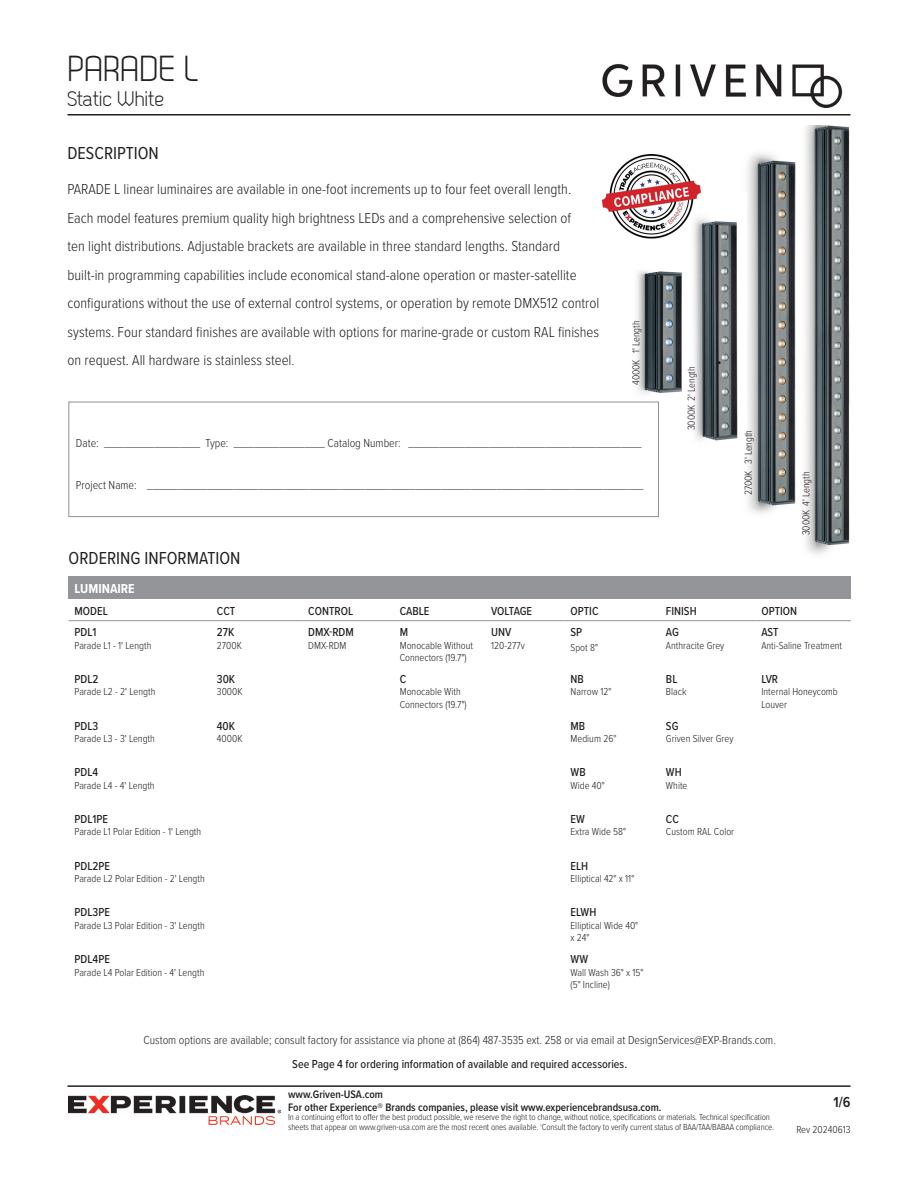
<style>
.page{position:relative;width:918px;height:1188px;background:#fff}
.page>*{position:absolute;margin:0;border:0;box-sizing:border-box;transform-origin:0 0}
.t1{font:36px "Dekar";color:#231f20}
.t2{font:21px "Dekar";color:#231f20}
.t3{font:18px "Proxima Nova Cond";color:#231f20}
.Description_Text{font:300 15px/28.5px "Proxima Nova Cond";color:#231f20}
.t4{font:600 15px "Proxima Nova Cond";color:#231f20}
.Ordering_Info_Title{font:700 13.5px "Proxima Nova Cond";color:#fff}
.Ordering_Info_Text{font:300 12px "Proxima Nova Cond";color:#231f20}
.Ordering_Info_Text-2{font:500 12px "Proxima Nova Cond";color:#231f20}
.t5{font:600 11.25px/12.8px "Proxima Nova Cond";color:#231f20}
.Ordering_Info_Text-3{font:300 10.5px/12.6px "Proxima Nova Cond";color:#231f20}
.Master{font:300 10.5px "Proxima Nova Cond";letter-spacing:-.01em;color:#231f20}
.t6{font:300 9px/9.8px "Proxima Nova Cond";letter-spacing:-.01em;color:#231f20}
.s1{font-size:13.5px}
</style>
<div class="page">
<img style="left:602px;top:64px;width:241px;height:44px">
<hr style="left:68px;top:114px;width:782px;height:2px;background:#231f20">
<hr style="left:68px;top:1085px;width:782px;height:2px;background:#231f20">
<img style="left:68px;top:1095px;width:212px;height:30px">
<img style="left:637px;top:271px;width:45px;height:123px">
<img style="left:747px;top:153px;width:49px;height:360px">
<img style="left:805px;top:126px;width:45px;height:429px">
<img style="left:693px;top:218px;width:45px;height:223px">
<div style="left:69px;top:402px;width:590px;height:115px;border:1px solid #8e9093"></div>
<div style="left:69px;top:577px;width:782px;height:22px;background:#939598"></div>
<hr style="left:211px;top:620px;width:91px;height:1px;background:#939598">
<hr style="left:69px;top:620px;width:142px;height:1px;background:#939598">
<hr style="left:302px;top:620px;width:92px;height:1px;background:#939598">
<hr style="left:394px;top:620px;width:91px;height:1px;background:#939598">
<hr style="left:485px;top:620px;width:80px;height:1px;background:#939598">
<hr style="left:565px;top:620px;width:95px;height:1px;background:#939598">
<hr style="left:660px;top:620px;width:95px;height:1px;background:#939598">
<hr style="left:755px;top:620px;width:96px;height:1px;background:#939598">
<img style="left:602px;top:155px;width:99px;height:84px">
<h1 class="t1" style="left:68px;top:51px;width:133px">PARADE L</h1>
<h2 class="t2" style="left:68px;top:89px;width:98px">Static White</h2>
<h1 class="t3" style="left:68px;top:140px;width:93px">DESCRIPTION</h1>
<p class="Description_Text" style="left:68px;top:174px;width:533px">PARADE L linear luminaires are available in one-foot increments up to four feet overall length.<br>Each model features premium quality high brightness LEDs and a comprehensive selection of<br>ten light distributions. Adjustable brackets are available in three standard lengths. Standard built-in programming capabilities include economical stand-alone operation or master-satellite configurations without the use of external control systems, or operation by remote DMX512 control systems. Four standard finishes are available with options for marine-grade or custom RAL finishes on request. All hardware is stainless steel<span class="s1">.</span></p>
<p class="Master" style="left:628px;top:385px;width:65px;rotate:-90deg">4000K 1' Length</p>
<h1 class="Ordering_Info_Text" style="left:76px;top:434px;width:567px">Date: ___________________ Type: __________________ Catalog Number: ______________________________________________</h1>
<h1 class="Ordering_Info_Text" style="left:76px;top:476px;width:569px">Project Name: __________________________________________________________________________________________________</h1>
<p class="Master" style="left:683px;top:430px;width:65px;rotate:-90deg">3000K 2' Length</p>
<p class="Master" style="left:741px;top:495px;width:67px;rotate:-90deg">2700K 3' Length</p>
<p class="Master" style="left:798px;top:535px;width:65px;rotate:-90deg">3000K 4' Length</p>
<h1 class="t3" style="left:69px;top:545px;width:173px">ORDERING INFORMATION</h1>
<p class="Ordering_Info_Title" style="left:75px;top:579px;width:62px">LUMINAIRE</p>
<p class="Ordering_Info_Text-2" style="left:75px;top:602px;width:35px">MODEL</p>
<p class="Ordering_Info_Text-2" style="left:217px;top:602px;width:20px">CCT</p>
<p class="Ordering_Info_Text-2" style="left:308px;top:602px;width:46px">CONTROL</p>
<p class="Ordering_Info_Text-2" style="left:400px;top:602px;width:31px">CABLE</p>
<p class="Ordering_Info_Text-2" style="left:491px;top:602px;width:43px">VOLTAGE</p>
<p class="Ordering_Info_Text-2" style="left:571px;top:602px;width:29px">OPTIC</p>
<p class="Ordering_Info_Text-2" style="left:666px;top:602px;width:32px">FINISH</p>
<p class="Ordering_Info_Text-2" style="left:761px;top:602px;width:37px">OPTION</p>
<p class="Ordering_Info_Text-2" style="left:75px;top:623px;width:24px">PDL1</p>
<p class="Ordering_Info_Text-3" style="left:75px;top:638px;width:78px">Parade L1 - 1' Length</p>
<p class="Ordering_Info_Text-2" style="left:571px;top:623px;width:13px">SP</p>
<p class="Ordering_Info_Text-3" style="left:571px;top:640px;width:29px">Spot 8°</p>
<p class="Ordering_Info_Text-2" style="left:666px;top:623px;width:14px">AG</p>
<p class="Ordering_Info_Text-3" style="left:666px;top:638px;width:60px">Anthracite Grey</p>
<p class="Ordering_Info_Text-2" style="left:761px;top:623px;width:19px">AST</p>
<p class="Ordering_Info_Text-3" style="left:761px;top:638px;width:82px">Anti-Saline Treatment</p>
<p class="Ordering_Info_Text-2" style="left:217px;top:623px;width:19px">27K</p>
<p class="Ordering_Info_Text-3" style="left:217px;top:638px;width:26px">2700K</p>
<p class="Ordering_Info_Text-2" style="left:308px;top:623px;width:47px">DMX-RDM</p>
<p class="Ordering_Info_Text-3" style="left:308px;top:638px;width:40px">DMX-RDM</p>
<p class="Ordering_Info_Text-2" style="left:400px;top:623px;width:10px">M</p>
<p class="Ordering_Info_Text-3" style="left:400px;top:638px;width:75px">Monocable Without<br>Connectors (19.7")</p>
<p class="Ordering_Info_Text-2" style="left:491px;top:623px;width:22px">UNV</p>
<p class="Ordering_Info_Text-3" style="left:491px;top:638px;width:35px">120-277v</p>
<p class="Ordering_Info_Text-2" style="left:75px;top:670px;width:25px">PDL2</p>
<p class="Ordering_Info_Text-3" style="left:75px;top:685px;width:82px">Parade L2 - 2' Length</p>
<p class="Ordering_Info_Text-2" style="left:217px;top:670px;width:20px">30K</p>
<p class="Ordering_Info_Text-3" style="left:217px;top:685px;width:27px">3000K</p>
<p class="Ordering_Info_Text-2" style="left:400px;top:670px;width:8px">C</p>
<p class="Ordering_Info_Text-3" style="left:400px;top:685px;width:69px">Monocable With<br>Connectors (19.7")</p>
<p class="Ordering_Info_Text-2" style="left:571px;top:670px;width:15px">NB</p>
<p class="Ordering_Info_Text-3" style="left:571px;top:685px;width:42px">Narrow 12°</p>
<p class="Ordering_Info_Text-2" style="left:666px;top:670px;width:13px">BL</p>
<p class="Ordering_Info_Text-3" style="left:666px;top:685px;width:22px">Black</p>
<p class="Ordering_Info_Text-2" style="left:761px;top:670px;width:18px">LVR</p>
<p class="Ordering_Info_Text-3" style="left:761px;top:685px;width:78px">Internal Honeycomb<br>Louver</p>
<p class="Ordering_Info_Text-2" style="left:75px;top:717px;width:25px">PDL3</p>
<p class="Ordering_Info_Text-3" style="left:75px;top:732px;width:82px">Parade L3 - 3' Length</p>
<p class="Ordering_Info_Text-2" style="left:217px;top:717px;width:20px">40K</p>
<p class="Ordering_Info_Text-3" style="left:217px;top:732px;width:27px">4000K</p>
<p class="Ordering_Info_Text-2" style="left:571px;top:717px;width:16px">MB</p>
<p class="Ordering_Info_Text-3" style="left:571px;top:732px;width:47px">Medium 26°</p>
<p class="Ordering_Info_Text-2" style="left:666px;top:717px;width:14px">SG</p>
<p class="Ordering_Info_Text-3" style="left:666px;top:732px;width:69px">Griven Silver Grey</p>
<p class="Ordering_Info_Text-2" style="left:75px;top:763px;width:25px">PDL4</p>
<p class="Ordering_Info_Text-3" style="left:75px;top:778px;width:82px">Parade L4 - 4' Length</p>
<p class="Ordering_Info_Text-2" style="left:571px;top:763px;width:17px">WB</p>
<p class="Ordering_Info_Text-3" style="left:571px;top:778px;width:36px">Wide 40°</p>
<p class="Ordering_Info_Text-2" style="left:666px;top:763px;width:17px">WH</p>
<p class="Ordering_Info_Text-3" style="left:666px;top:778px;width:23px">White</p>
<p class="Ordering_Info_Text-2" style="left:75px;top:810px;width:35px">PDL1PE</p>
<p class="Ordering_Info_Text-3" style="left:75px;top:825px;width:128px">Parade L1 Polar Edition - 1' Length</p>
<p class="Ordering_Info_Text-2" style="left:571px;top:810px;width:16px">EW</p>
<p class="Ordering_Info_Text-3" style="left:571px;top:825px;width:57px">Extra Wide 58°</p>
<p class="Ordering_Info_Text-2" style="left:666px;top:810px;width:14px">CC</p>
<p class="Ordering_Info_Text-3" style="left:666px;top:825px;width:70px">Custom RAL Color</p>
<p class="Ordering_Info_Text-2" style="left:75px;top:857px;width:37px">PDL2PE</p>
<p class="Ordering_Info_Text-3" style="left:75px;top:872px;width:132px">Parade L2 Polar Edition - 2' Length</p>
<p class="Ordering_Info_Text-2" style="left:571px;top:857px;width:19px">ELH</p>
<p class="Ordering_Info_Text-3" style="left:571px;top:872px;width:65px">Elliptical 42° x 11°</p>
<p class="Ordering_Info_Text-2" style="left:75px;top:903px;width:37px">PDL3PE</p>
<p class="Ordering_Info_Text-3" style="left:75px;top:918px;width:132px">Parade L3 Polar Edition - 3' Length</p>
<p class="Ordering_Info_Text-2" style="left:571px;top:903px;width:27px">ELWH</p>
<p class="Ordering_Info_Text-3" style="left:571px;top:918px;width:69px">Elliptical Wide 40° x 24°</p>
<p class="Ordering_Info_Text-2" style="left:75px;top:950px;width:37px">PDL4PE</p>
<p class="Ordering_Info_Text-3" style="left:75px;top:965px;width:131px">Parade L4 Polar Edition - 4' Length</p>
<p class="Ordering_Info_Text-2" style="left:571px;top:950px;width:19px">WW</p>
<p class="Ordering_Info_Text-3" style="left:571px;top:965px;width:75px">Wall Wash 36° x 15° (5° Incline)</p>
<p class="Ordering_Info_Text" style="left:144px;top:1032px;width:634px">Custom options are available; consult factory for assistance via phone at (864) 487-3535 ext. 258 or via email at DesignServices@EXP-Brands.com.</p>
<p class="Ordering_Info_Text-2" style="left:292px;top:1055px;width:336px">See Page 4 for ordering information of available and required accessories.</p>
<p class="t5" style="left:288px;top:1087px;width:375px">www.Griven-USA.com<br>For other Experience® Brands companies, please visit www.experiencebrandsusa.com.</p>
<p class="t6" style="left:288px;top:1112px;width:488px">In a continuing effort to offer the best product possible, we reserve the right to change, without notice, specifications or materials. Technical specification sheets that appear on www.griven-usa.com are the most recent ones available. <sup>‡</sup>Consult the factory to verify current status of BAA/TAA/BABAA compliance.</p>
<p class="t4" style="left:834px;top:1091px;width:18px">1/6</p>
<p class="Ordering_Info_Text-3" style="left:796px;top:1123px;width:56px">Rev 20240613</p>
</div>
